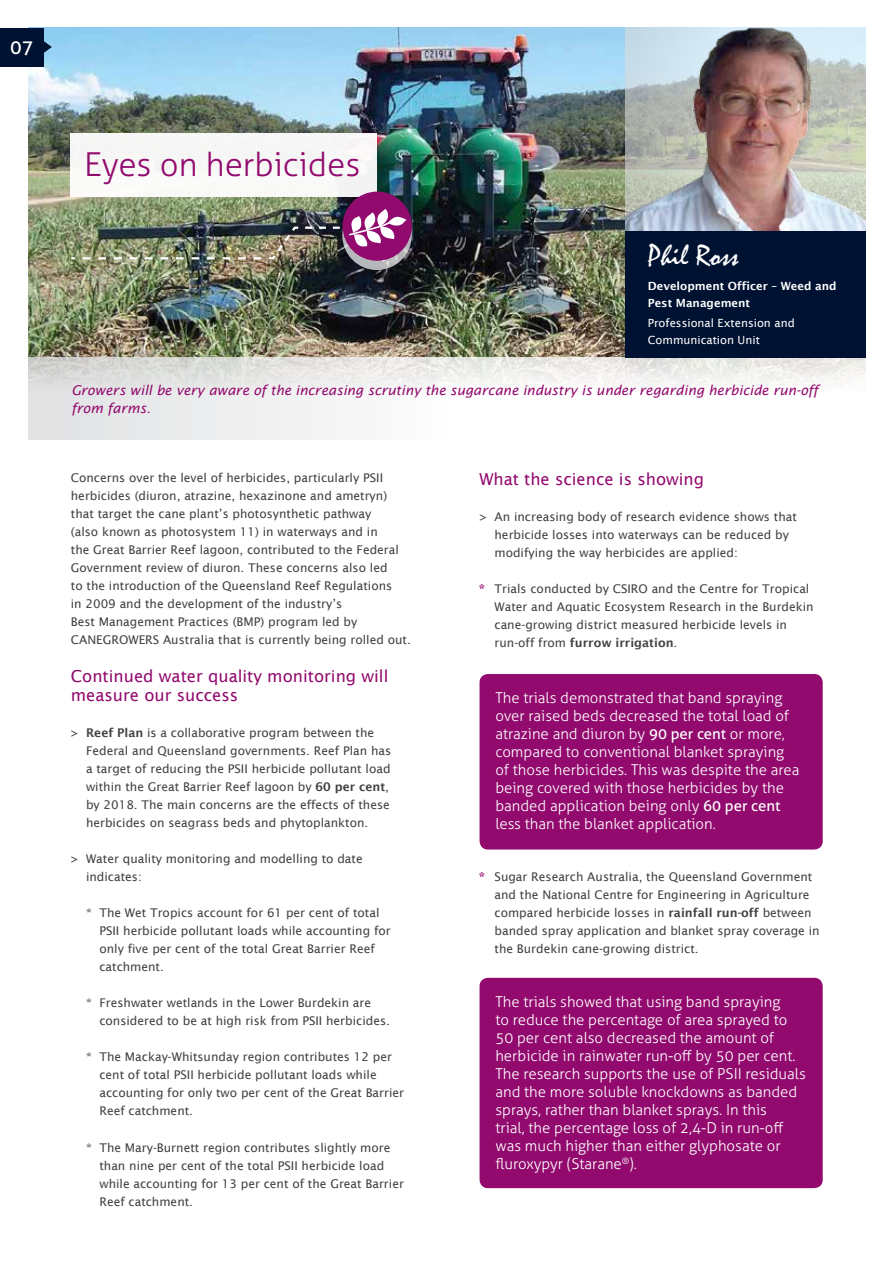
<style>
.page{position:relative;width:893px;height:1263px;background:#fff}
.page>*{position:absolute;margin:0;border:0;box-sizing:border-box;transform-origin:0 0}
.t1{font:300 33px "Aller";color:#920a6e}
.t2{font:30px "Mistral";color:#fff}
.t3{font:19.5px "Aller";color:#fff}
.t4{font:16.5px/19.8px "Lucida Sans";color:#920a6e}
.t5{font:300 15px/18px "Aller";color:#fff}
.t6{font:italic 13.5px/18px "Lucida Sans";color:#920a6e}
.t7{font:600 13.5px "Lucida Sans";color:#920a6e}
.t8{font:12px/18px "Lucida Sans";color:#414042}
.t9{font:11.25px/16.5px "Lucida Sans";color:#fff}
.t10{font:600 11.25px/16.5px "Lucida Sans";color:#fff}
.s1{font-weight:600}
.s2{font-weight:400}
</style>
<div class="page">
<img style="left:29px;top:28px;width:597px;height:329px">
<div style="left:71px;top:133px;width:306px;height:64px;background:#f7f8f6"></div>
<svg style="left:29px;top:357px;width:837px;height:82px"></svg>
<img style="left:626px;top:28px;width:240px;height:203px">
<div style="left:626px;top:231px;width:240px;height:127px;background:#001231"></div>
<svg style="left:342px;top:201px;width:70px;height:69px"></svg>
<div style="left:343px;top:192px;width:69px;height:69px;background:#920a6e;border-radius:50%"></div>
<img style="left:69px;top:209px;width:338px;height:52px">
<div style="left:480px;top:674px;width:343px;height:175px;background:#920a6e;border-radius:9px"></div>
<div style="left:480px;top:978px;width:343px;height:210px;background:#920a6e;border-radius:9px"></div>
<svg style="left:44px;top:40px;width:8px;height:14px"></svg>
<div style="left:0;top:28px;width:44px;height:38px;background:#001231"></div>
<h3 class="t3" style="left:10px;top:35px;width:25px">07</h3>
<h1 class="t1" style="left:84px;top:145px;width:278px">Eyes on herbicides</h1>
<h2 class="t2" style="left:648px;top:239px;width:92px">Phil Ross</h2>
<p class="t10" style="left:648px;top:278px;width:190px">Development Officer – Weed and<br>Pest Management</p>
<p class="t9" style="left:648px;top:315px;width:148px">Professional Extension and<br>Communication Unit</p>
<p class="t6" style="left:71px;top:381px;width:748px">Growers will be very aware of the increasing scrutiny the sugarcane industry is under regarding herbicide run-off from farms.</p>
<p class="t8" style="left:71px;top:468px;width:341px">Concerns over the level of herbicides, particularly PSII herbicides (diuron, atrazine, hexazinone and ametryn) that target the cane plant’s photosynthetic pathway<br>(also known as photosystem 11) in waterways and in<br>the Great Barrier Reef lagoon, contributed to the Federal Government review of diuron. These concerns also led<br>to the introduction of the Queensland Reef Regulations<br>in 2009 and the development of the industry’s<br>Best Management Practices (BMP) program led by CANEGROWERS Australia that is currently being rolled out.</p>
<h3 class="t4" style="left:71px;top:666px;width:319px">Continued water quality monitoring will measure our success</h3>
<p class="t8" style="left:86px;top:724px;width:307px;text-indent:-15px">&gt; <span class="s1">Reef Plan</span> is a collaborative program between the Federal and Queensland governments. Reef Plan has a target of reducing the PSII herbicide pollutant load within the Great Barrier Reef lagoon by <span class="s1">60 per cent</span>, by 2018. The main concerns are the effects of these herbicides on seagrass beds and phytoplankton.</p>
<p class="t8" style="left:86px;top:850px;width:278px;text-indent:-15px">&gt; Water quality monitoring and modelling to date indicates:</p>
<p class="t8" style="left:99px;top:904px;width:293px;text-indent:-13px">* The Wet Tropics account for 61 per cent of total PSII herbicide pollutant loads while accounting for only five per cent of the total Great Barrier Reef catchment.</p>
<p class="t8" style="left:99px;top:994px;width:292px;text-indent:-13px">* Freshwater wetlands in the Lower Burdekin are considered to be at high risk from PSII herbicides.</p>
<p class="t8" style="left:99px;top:1048px;width:306px;text-indent:-13px">* The Mackay-Whitsunday region contributes 12 per cent of total PSII herbicide pollutant loads while accounting for only two per cent of the Great Barrier Reef catchment.</p>
<p class="t8" style="left:99px;top:1138px;width:306px;text-indent:-13px">* The Mary-Burnett region contributes slightly more than nine per cent of the total PSII herbicide load while accounting for 13 per cent of the Great Barrier Reef catchment.</p>
<h3 class="t4" style="left:479px;top:469px;width:226px">What the science is showing</h3>
<p class="t8" style="left:494px;top:507px;width:304px;text-indent:-15px">&gt; An increasing body of research evidence shows that herbicide losses into waterways can be reduced by modifying the way herbicides are applied:</p>
<p class="t8" style="left:494px;top:579px;width:321px">Trials conducted by CSIRO and the Centre for Tropical Water and Aquatic Ecosystem Research in the Burdekin cane-growing district measured herbicide levels in run-off from <span class="s1">furrow irrigation</span>.</p>
<p class="t7" style="left:479px;top:582px;width:8px">*</p>
<p class="t5" style="left:495px;top:689px;width:306px">The trials demonstrated that band spraying over raised beds decreased the total load of atrazine and diuron by <span class="s2">90 per cent</span> or more, compared to conventional blanket spraying of those herbicides. This was despite the area being covered with those herbicides by the banded application being only <span class="s2">60 per cent </span>less than the blanket application.</p>
<p class="t7" style="left:479px;top:869px;width:8px">*</p>
<p class="t8" style="left:494px;top:867px;width:327px">Sugar Research Australia, the Queensland Government and the National Centre for Engineering in Agriculture compared herbicide losses in <span class="s1">rainfall run-off</span> between banded spray application and blanket spray coverage in the Burdekin cane-growing district.</p>
<p class="t5" style="left:495px;top:993px;width:312px">The trials showed that using band spraying<br>to reduce the percentage of area sprayed to 50 per cent also decreased the amount of herbicide in rainwater run-off by 50 per cent.<br>The research supports the use of PSII residuals and the more soluble knockdowns as banded sprays, rather than blanket sprays. In this<br>trial, the percentage loss of 2,4-D in run-off was much higher than either glyphosate or fluroxypyr (Starane<sup>®</sup>).</p>
</div>
